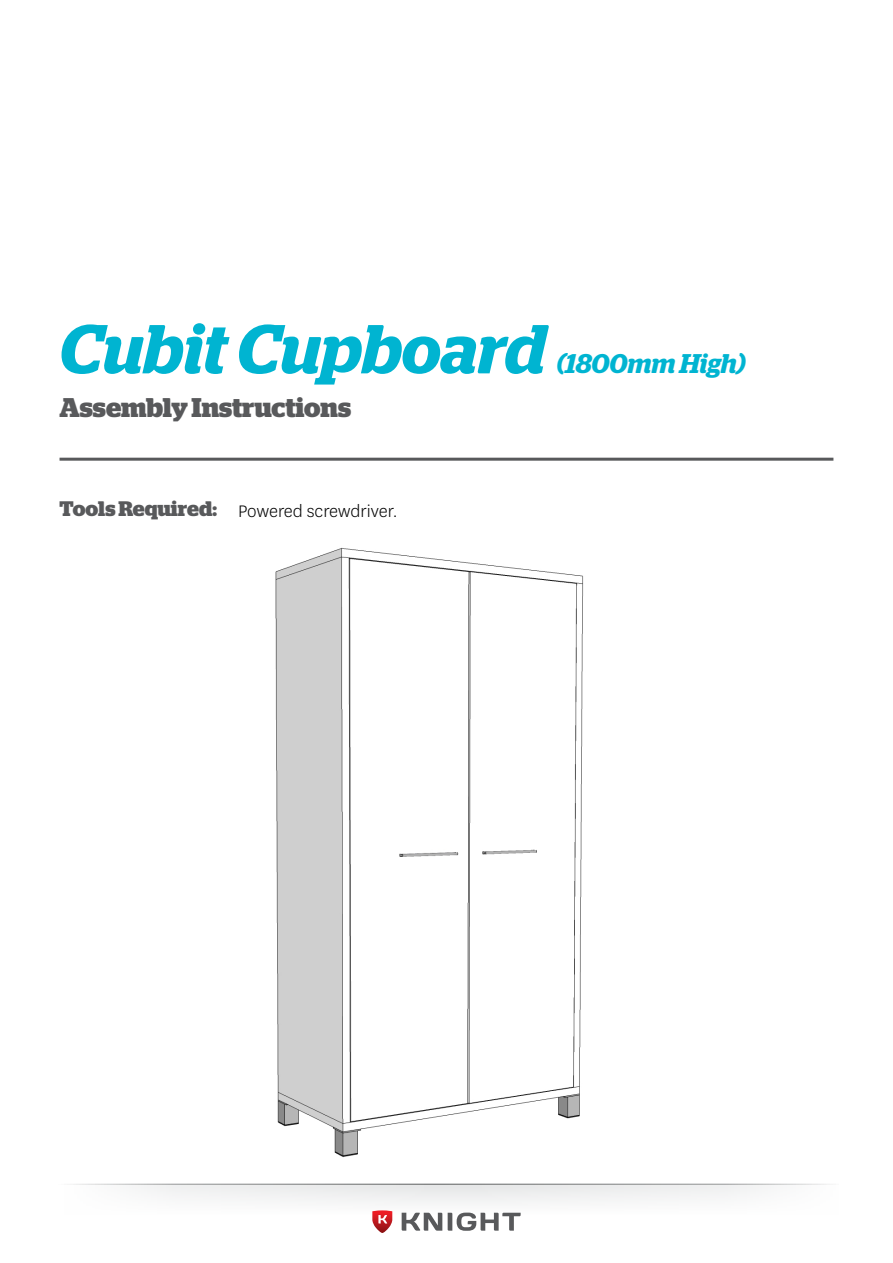
<style>
.page{position:relative;width:893px;height:1263px;background:#fff}
.page>*{position:absolute;margin:0;border:0;box-sizing:border-box;transform-origin:0 0}
.t1{font:italic 600 69px "Stag";color:#00b4d1}
.t2{font:700 27px "Stag";color:#58595b}
.t3{font:italic 600 27px "Stag";letter-spacing:-.005em;color:#00b4d1}
.t4{font:300 19.5px "National";color:#000}
.s1{font-family:"Stag";font-weight:700;font-size:21px;color:#58595b}
</style>
<div class="page">
<div style="left:55px;top:1184px;width:783px;height:33px;background:linear-gradient(to right,#f6f7f7,#f5f6f6)"></div>
<hr style="left:54px;top:1184px;width:785px;height:1px;background:#787a7a">
<svg style="left:372px;top:1210px;width:20px;height:23px"></svg>
<svg style="left:402px;top:1212px;width:119px;height:19px"></svg>
<hr style="left:60px;top:458px;width:773px;height:3px;background:#58595b">
<img style="left:275px;top:547px;width:309px;height:610px">
<h1 class="t1" style="left:60px;top:309px;width:488px">Cubit Cupboard</h1>
<h2 class="t2" style="left:60px;top:392px;width:293px">Assembly Instructions</h2>
<h2 class="t3" style="left:557px;top:348px;width:190px">(1800mm High)</h2>
<p class="t4" style="left:60px;top:498px;width:339px"><span class="s1">Tools Required:</span> Powered screwdriver.</p>
</div>
